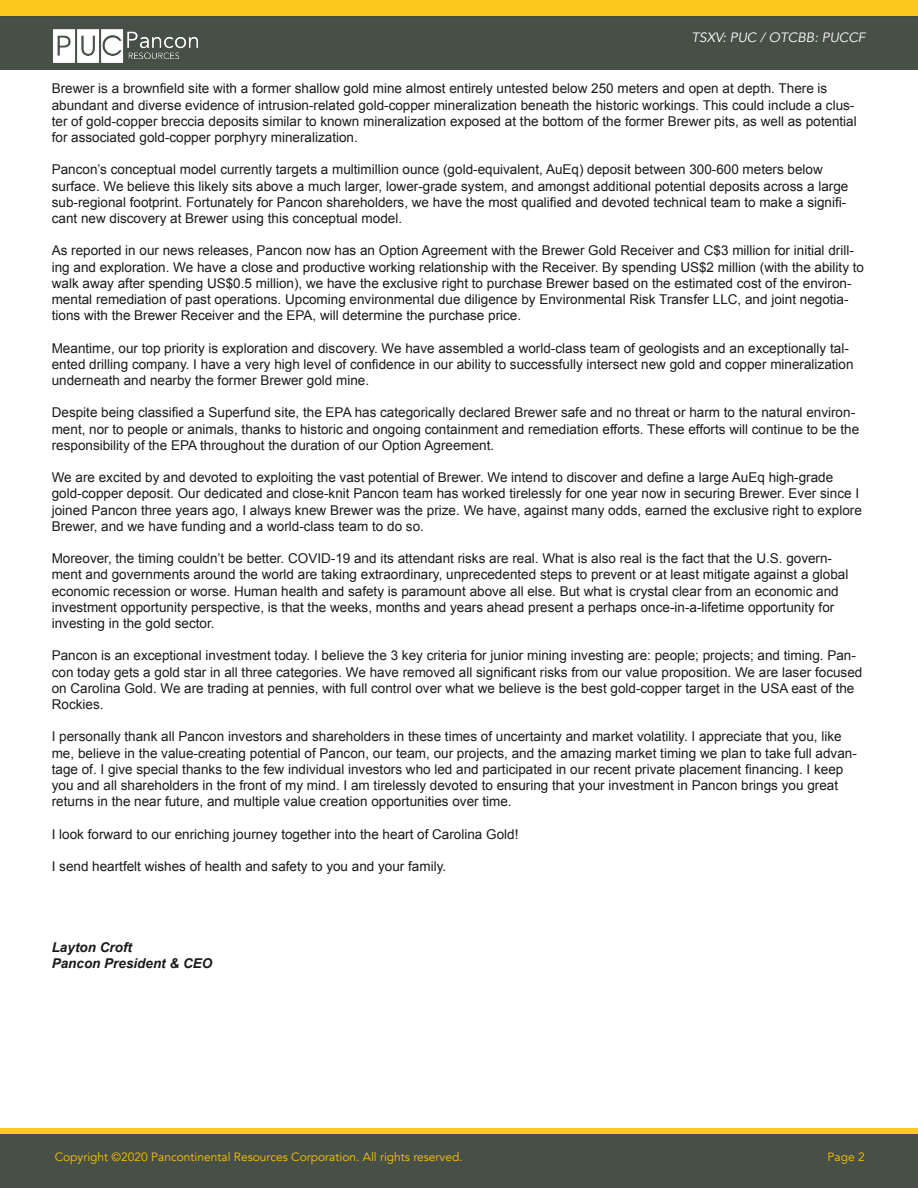
<style>
.page{position:relative;width:918px;height:1188px;background:#fff}
.page>*{position:absolute;margin:0;border:0;box-sizing:border-box;transform-origin:0 0}
.t1{font:13.5px/16.2px "Arial";color:#1a1a1a}
.t2{font:italic 700 13.5px/16.2px "Arial";color:#1a1a1a}
.t3{font:italic 13.5px "Avenir";color:#fff}
.t4{font:12px "Avenir";color:#fec306}
</style>
<div class="page">
<div style="left:0;top:0;width:918px;height:16px;background:#fec91f"></div>
<div style="left:0;top:16px;width:918px;height:54px;background:#475046"></div>
<div style="left:0;top:1134px;width:918px;height:54px;background:#475046"></div>
<img style="left:46px;top:16px;width:183px;height:47px">
<div style="left:0;top:1128px;width:918px;height:6px;background:#fec91f"></div>
<p class="t3" style="left:691px;top:29px;width:176px">TSXV: PUC / OTCBB: PUCCF</p>
<p class="t1" style="left:52px;top:81px;width:807px">Brewer is a brownfield site with a former shallow gold mine almost entirely untested below 250 meters and open at depth. There is abundant and diverse evidence of intrusion-related gold-copper mineralization beneath the historic workings. This could include a clus&shy;ter of gold-copper breccia deposits similar to known mineralization exposed at the bottom of the former Brewer pits, as well as potential for associated gold-copper porphyry mineralization.</p>
<p class="t1" style="left:52px;top:162px;width:798px">Pancon’s conceptual model currently targets a multimillion ounce (gold-equivalent, AuEq) deposit between 300-600 meters below surface. We believe this likely sits above a much larger, lower-grade system, and amongst additional potential deposits across a large sub-regional footprint. Fortunately for Pancon shareholders, we have the most qualified and devoted technical team to make a signifi&shy;cant new discovery at Brewer using this conceptual model.</p>
<p class="t1" style="left:52px;top:243px;width:814px">As reported in our news releases, Pancon now has an Option Agreement with the Brewer Gold Receiver and C$3 million for initial drill&shy;ing and exploration. We have a close and productive working relationship with the Receiver. By spending US$2 million (with the ability to walk away after spending US$0.5 million), we have the exclusive right to purchase Brewer based on the estimated cost of the environ&shy;mental remediation of past operations. Upcoming environmental due diligence by Environmental Risk Transfer LLC, and joint negotia&shy;tions with the Brewer Receiver and the EPA, will determine the purchase price.</p>
<p class="t1" style="left:52px;top:340px;width:803px">Meantime, our top priority is exploration and discovery. We have assembled a world-class team of geologists and an exceptionally tal&shy;ented drilling company. I have a very high level of confidence in our ability to successfully intersect new gold and copper mineralization underneath and nearby the former Brewer gold mine.</p>
<p class="t1" style="left:52px;top:405px;width:809px">Despite being classified a Superfund site, the EPA has categorically declared Brewer safe and no threat or harm to the natural environ&shy;ment, nor to people or animals, thanks to historic and ongoing containment and remediation efforts. These efforts will continue to be the responsibility of the EPA throughout the duration of our Option Agreement.</p>
<p class="t1" style="left:52px;top:470px;width:812px">We are excited by and devoted to exploiting the vast potential of Brewer. We intend to discover and define a large AuEq high-grade gold-copper deposit. Our dedicated and close-knit Pancon team has worked tirelessly for one year now in securing Brewer. Ever since I joined Pancon three years ago, I always knew Brewer was the prize. We have, against many odds, earned the exclusive right to explore Brewer, and we have funding and a world-class team to do so.</p>
<p class="t1" style="left:52px;top:551px;width:798px">Moreover, the timing couldn’t be better. COVID-19 and its attendant risks are real. What is also real is the fact that the U.S. govern&shy;ment and governments around the world are taking extraordinary, unprecedented steps to prevent or at least mitigate against a global economic recession or worse. Human health and safety is paramount above all else. But what is crystal clear from an economic and investment opportunity perspective, is that the weeks, months and years ahead present a perhaps once-in-a-lifetime opportunity for investing in the gold sector.</p>
<p class="t1" style="left:52px;top:648px;width:812px">Pancon is an exceptional investment today. I believe the 3 key criteria for junior mining investing are: people; projects; and timing. Pan&shy;con today gets a gold star in all three categories. We have removed all significant risks from our value proposition. We are laser focused on Carolina Gold. We are trading at pennies, with full control over what we believe is the best gold-copper target in the USA east of the Rockies.</p>
<p class="t1" style="left:52px;top:729px;width:807px">I personally thank all Pancon investors and shareholders in these times of uncertainty and market volatility. I appreciate that you, like me, believe in the value-creating potential of Pancon, our team, our projects, and the amazing market timing we plan to take full advan&shy;tage of. I give special thanks to the few individual investors who led and participated in our recent private placement financing. I keep you and all shareholders in the front of my mind. I am tirelessly devoted to ensuring that your investment in Pancon brings you great returns in the near future, and multiple value creation opportunities over time.</p>
<p class="t1" style="left:52px;top:826px;width:468px">I look forward to our enriching journey together into the heart of Carolina Gold!</p>
<p class="t1" style="left:52px;top:858px;width:396px">I send heartfelt wishes of health and safety to you and your family.</p>
<p class="t2" style="left:52px;top:940px;width:162px">Layton Croft<br>Pancon President &amp; CEO</p>
<p class="t4" style="left:55px;top:1150px;width:410px">Copyright ©2020 Pancontinental Resources Corporation. All rights reserved.</p>
<p class="t4" style="left:828px;top:1150px;width:39px">Page 2</p>
</div>
